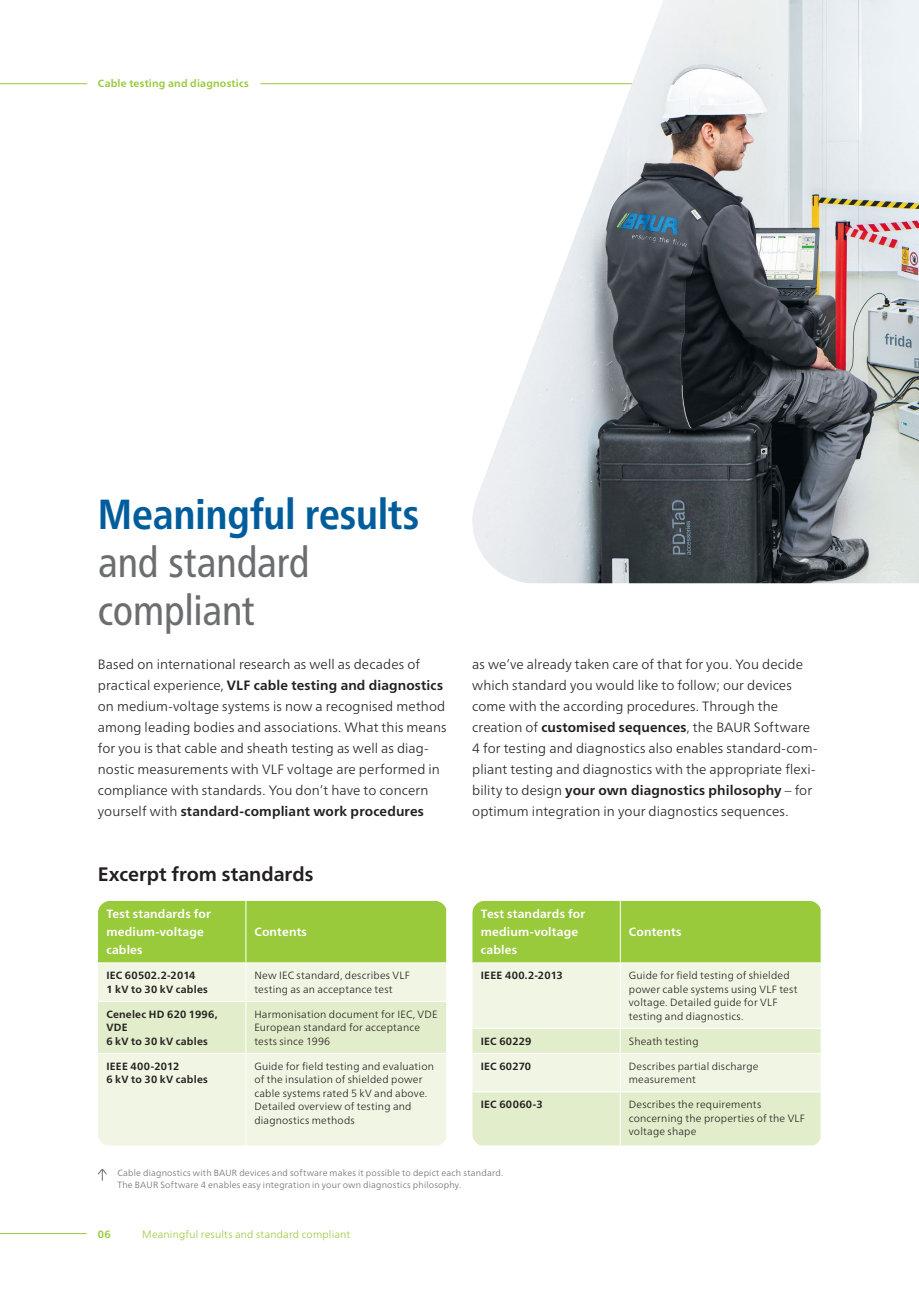
<style>
.page{position:relative;width:919px;height:1289px;background:#fff}
.page>*{position:absolute;margin:0;border:0;box-sizing:border-box;transform-origin:0 0}
.t1{font:condensed 42px/48px "Frutiger Neue LTW1 G";letter-spacing:-.01em;color:#6c6d70}
.t2{font:700 19.5px "Frutiger Neue LTW1 G";color:#231f20}
.t3{font:300 13.5px/21px "Frutiger Neue LTW1 G";letter-spacing:.005em;color:#231f20}
.t4{font:700 12px/18px "Frutiger Neue LTW1 G";letter-spacing:.015em;color:#fff}
.t5{font:300 10.5px/13.5px "Frutiger Neue LTW1 G";letter-spacing:.02em;color:#231f20}
.t6{font:700 10.5px/13.5px "Frutiger Neue LTW1 G";letter-spacing:.02em;color:#231f20}
.t7{font:300 10.5px "Frutiger Neue LTW1 G";letter-spacing:.015em;color:#99ca3b}
.t8{font:700 10.5px "Frutiger Neue LTW1 G";letter-spacing:.02em;color:#99ca3b}
.t9{font:300 9px "Frutiger Neue LTW1 G";letter-spacing:.025em;color:#6c6d70}
.s1{font-weight:700;color:#005d9c}
.s2{font-weight:700}
</style>
<div class="page">
<svg style="left:260px;top:83px;width:210px;height:2px"></svg>
<hr style="left:0;top:1233px;width:86px;height:1px;background:#99ca3b">
<hr style="left:0;top:83px;width:87px;height:1px;background:#99ca3b">
<svg style="left:472px;top:900px;width:349px;height:245px;background:#d6e8b1"></svg>
<hr style="left:472px;top:1053px;width:148px;height:1px;background:#fff">
<hr style="left:620px;top:1053px;width:201px;height:1px;background:#fff">
<hr style="left:620px;top:1053px;width:1px;height:38px;background:#fff">
<hr style="left:820px;top:1053px;width:1px;height:38px;background:#fff">
<hr style="left:472px;top:1091px;width:148px;height:1px;background:#fff">
<hr style="left:620px;top:1091px;width:201px;height:1px;background:#fff">
<hr style="left:620px;top:1092px;width:1px;height:53px;background:#fff">
<hr style="left:820px;top:1092px;width:1px;height:53px;background:#fff">
<div style="left:98px;top:900px;width:348px;height:62px;background:#99ca3b"></div>
<div style="left:98px;top:963px;width:348px;height:182px;background:#f0f6e3"></div>
<svg style="left:98px;top:987px;width:348px;height:66px;background:#e5efd0"></svg>
<hr style="left:245px;top:900px;width:1px;height:62px;background:#fff">
<hr style="left:245px;top:963px;width:1px;height:38px;background:#fff">
<hr style="left:98px;top:1001px;width:148px;height:1px;background:#fff">
<hr style="left:246px;top:1001px;width:201px;height:1px;background:#fff">
<hr style="left:245px;top:1001px;width:1px;height:52px;background:#fff">
<hr style="left:98px;top:1053px;width:148px;height:1px;background:#fff">
<hr style="left:246px;top:1053px;width:201px;height:1px;background:#fff">
<hr style="left:245px;top:1053px;width:1px;height:92px;background:#fff">
<img style="left:470px;top:0;width:448px;height:583px">
<svg style="left:98px;top:1169px;width:9px;height:11px"></svg>
<p class="t8" style="left:98px;top:76px;width:152px">Cable testing and diagnostics</p>
<p class="t1" style="left:98px;top:487px;width:323px"><span class="s1">Meaningful results </span>and standard compliant</p>
<p class="t3" style="left:98px;top:652px;width:350px">Based on international research as well as decades of practical experience, <span class="s2">VLF cable testing and diagnostics </span>on medium-voltage systems is now a recognised method among leading bodies and associations. What this means for you is that cable and sheath testing as well as diag&shy;nostic measurements with VLF voltage are performed in compliance with standards. You don’t have to concern yourself with <span class="s2">standard-compliant work procedures</span></p>
<p class="t3" style="left:472px;top:652px;width:346px">as we’ve already taken care of that for you. You decide which standard you would like to follow; our devices come with the according procedures. Through the creation of <span class="s2">customised sequences</span>, the BAUR Software 4 for testing and diagnostics also enables standard-com&shy;pliant testing and diagnostics with the appropriate flexi&shy;bility to design <span class="s2">your own diagnostics philosophy</span> – for optimum integration in your diagnostics sequences.</p>
<p class="t2" style="left:98px;top:860px;width:217px">Excerpt from standards</p>
<p class="t4" style="left:106px;top:904px;width:106px">Test standards for medium-voltage cables</p>
<p class="t4" style="left:254px;top:922px;width:54px">Contents</p>
<p class="t6" style="left:106px;top:968px;width:103px">IEC 60502.2-2014<br>1 kV to 30 kV cables</p>
<p class="t5" style="left:254px;top:968px;width:157px">New IEC standard, describes VLF testing as an acceptance test</p>
<p class="t6" style="left:106px;top:1006px;width:113px">Cenelec HD 620 1996,<br>VDE<br>6 kV to 30 kV cables</p>
<p class="t5" style="left:254px;top:1006px;width:185px">Harmonisation document for IEC, VDE<br>European standard for acceptance tests since 1996</p>
<p class="t6" style="left:106px;top:1058px;width:103px">IEEE 400-2012<br>6 kV to 30 kV cables</p>
<p class="t5" style="left:254px;top:1058px;width:181px">Guide for field testing and evaluation of the insulation of shielded power cable systems rated 5 kV and above.<br>Detailed overview of testing and diagnostics methods</p>
<p class="t4" style="left:480px;top:904px;width:106px">Test standards for medium-voltage cables</p>
<p class="t4" style="left:628px;top:922px;width:54px">Contents</p>
<p class="t6" style="left:480px;top:968px;width:84px">IEEE 400.2-2013</p>
<p class="t5" style="left:628px;top:968px;width:170px">Guide for field testing of shielded power cable systems using VLF test voltage. Detailed guide for VLF testing and diagnostics.</p>
<p class="t6" style="left:480px;top:1033px;width:52px">IEC 60229</p>
<p class="t5" style="left:628px;top:1033px;width:71px">Sheath testing</p>
<p class="t6" style="left:480px;top:1058px;width:52px">IEC 60270</p>
<p class="t5" style="left:628px;top:1058px;width:131px">Describes partial discharge measurement</p>
<p class="t6" style="left:480px;top:1097px;width:63px">IEC 60060-3</p>
<p class="t5" style="left:628px;top:1097px;width:178px">Describes the requirements concerning the properties of the VLF voltage shape</p>
<p class="t9" style="left:117px;top:1166px;width:387px">Cable diagnostics with BAUR devices and software makes it possible to depict each standard.</p>
<p class="t9" style="left:117px;top:1178px;width:345px">The BAUR Software 4 enables easy integration in your own diagnostics philosophy.</p>
<p class="t8" style="left:98px;top:1226px;width:14px">06</p>
<p class="t7" style="left:142px;top:1226px;width:210px">Meaningful results and standard compliant</p>
</div>
